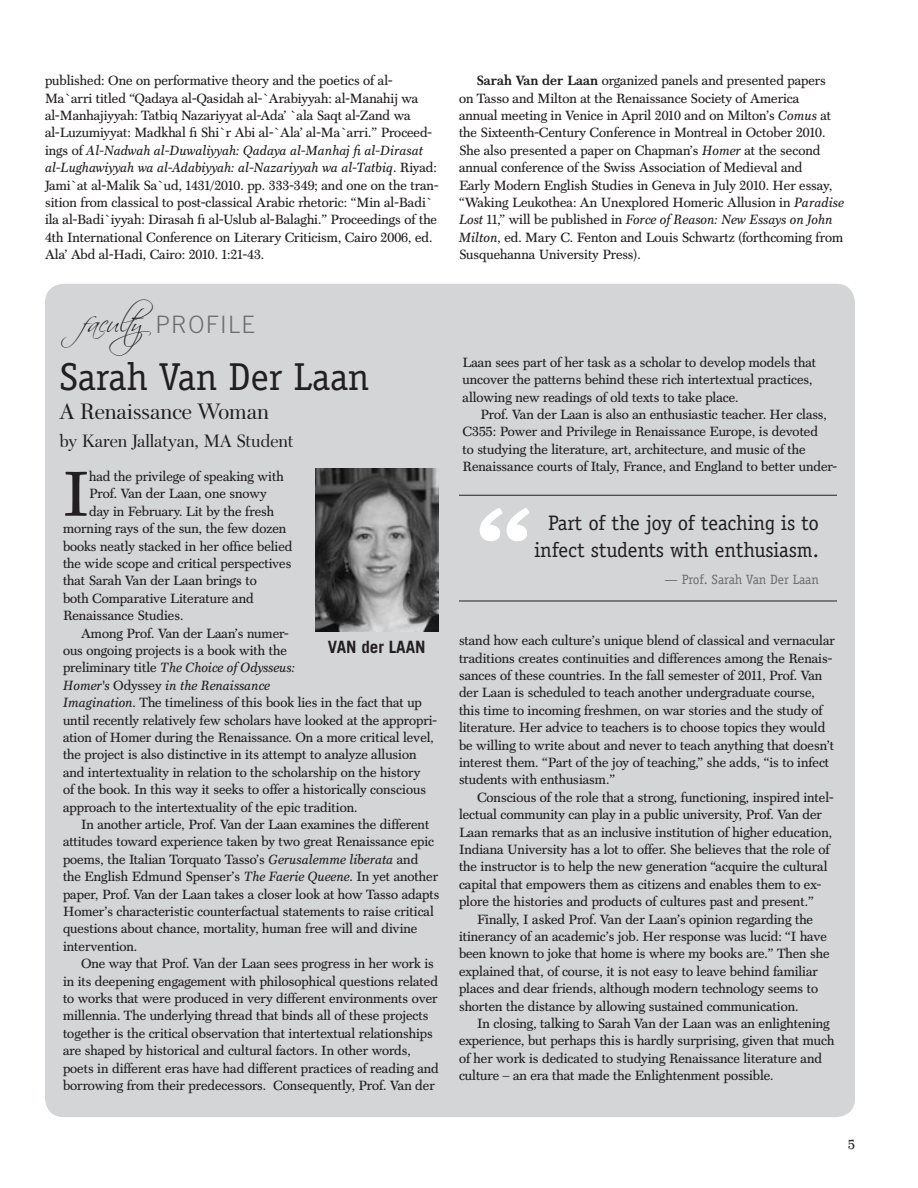
<style>
.page{position:relative;width:918px;height:1188px;background:#fff}
.page>*{position:absolute;margin:0;border:0;box-sizing:border-box;transform-origin:0 0}
.quote{font:700 135px "Scotch FB Text";color:#fff}
._1st_indent{font:63.75px "Scotch FB Text";color:#231f20}
.head_24_officina{font:39px "Officina Serif";letter-spacing:-.005em;color:#231f20}
.kicker{font:27px "Scriptina";color:#231f20}
.kicker-2{font:300 24px "Trade Gothic";letter-spacing:.05em;color:#6c6d70}
.head_24_officina-2{font:22.5px "Scotch FB Display";letter-spacing:-.005em;color:#231f20}
.pull_quote{font:21px/27px "Officina Serif";letter-spacing:-.005em;color:#231f20;text-align:right}
.head_24_officina-3{font:18px "Scotch FB Display";letter-spacing:-.005em;color:#231f20}
.t1{font:700 16.95px "Trade Gothic";color:#231f20}
.Body_text{font:13.5px/17.4px "Scotch FB Text";color:#231f20}
._1st_indent-2{font:13.5px/17.4px "Scotch FB Text";color:#231f20}
.pull_quote-2{font:13.5px "Officina Serif";letter-spacing:-.005em;color:#6c6d70}
.s1{font-style:italic}
.s2{font-weight:700}
</style>
<div class="page">
<div style="left:46px;top:284px;width:808px;height:832px;background:#d4d5d7;border-radius:18px"></div>
<img style="left:315px;top:469px;width:124px;height:162px">
<hr style="left:459px;top:495px;width:378px;height:1px;background:#231f20">
<hr style="left:459px;top:601px;width:378px;height:1px;background:#231f20">
<p class="Body_text" style="left:45px;top:72px;width:395px">published: One on performative theory and the poetics of al-Ma`arri titled “Qadaya al-Qasidah al-`Arabiyyah: al-Manahij wa al-Manhajiyyah: Tatbiq Nazariyyat al-Ada’ `ala Saqt al-Zand wa al-Luzumiyyat: Madkhal fi Shi`r Abi al-`Ala’ al-Ma`arri.” Proceed&shy;ings of <span class="s1">Al-Nadwah al-Duwaliyyah: Qadaya al-Manhaj fi al-Dirasat al-Lughawiyyah wa al-Adabiyyah: al-Nazariyyah wa al-Tatbiq</span>. Riyad:<br>Jami`at al-Malik Sa`ud, 1431/2010. pp. 333-349; and one on the tran&shy;sition from classical to post-classical Arabic rhetoric: “Min al-Badi` ila al-Badi`iyyah: Dirasah fi al-Uslub al-Balaghi.” Proceedings of the 4th International Conference on Literary Criticism, Cairo 2006, ed.<br>Ala’ Abd al-Hadi, Cairo: 2010. 1:21-43.</p>
<p class="_1st_indent-2" style="left:459px;top:72px;width:386px;text-indent:18px"><span class="s2">Sarah Van der Laan</span> organized panels and presented papers<br>on Tasso and Milton at the Renaissance Society of America<br>annual meeting in Venice in April 2010 and on Milton’s <span class="s1">Comus</span> at the Sixteenth-Century Conference in Montreal in October 2010.<br>She also presented a paper on Chapman’s <span class="s1">Homer</span> at the second annual conference of the Swiss Association of Medieval and<br>Early Modern English Studies in Geneva in July 2010. Her essay, “Waking Leukothea: An Unexplored Homeric Allusion in <span class="s1">Paradise Lost</span> 11,” will be published in <span class="s1">Force of Reason: New Essays on John Milton</span>, ed. Mary C. Fenton and Louis Schwartz (forthcoming from Susquehanna University Press).</p>
<p class="kicker" style="left:81px;top:307px;width:93px">fa c u lty</p>
<p class="kicker-2" style="left:155px;top:311px;width:101px">PROFILE</p>
<p class="head_24_officina" style="left:59px;top:354px;width:312px">Sarah Van Der Laan</p>
<p class="head_24_officina-2" style="left:59px;top:398px;width:211px">A Renaissance Woman</p>
<p class="head_24_officina-3" style="left:59px;top:430px;width:236px">by Karen Jallatyan, MA Student</p>
<p class="_1st_indent" style="left:63px;top:456px;width:28px">I</p>
<p class="_1st_indent-2" style="left:89px;top:468px;width:196px">had the privilege of speaking with</p>
<p class="_1st_indent-2" style="left:89px;top:485px;width:179px">Prof. Van der Laan, one snowy</p>
<p class="_1st_indent-2" style="left:89px;top:502px;width:186px">day in February. Lit by the fresh</p>
<p class="_1st_indent-2" style="left:63px;top:520px;width:225px">morning rays of the sun, the few dozen</p>
<p class="_1st_indent-2" style="left:63px;top:537px;width:231px">books neatly stacked in her office belied</p>
<p class="_1st_indent-2" style="left:63px;top:555px;width:230px">the wide scope and critical perspectives</p>
<p class="_1st_indent-2" style="left:63px;top:572px;width:195px">that Sarah Van der Laan brings to</p>
<p class="_1st_indent-2" style="left:63px;top:589px;width:192px">both Comparative Literature and</p>
<p class="_1st_indent-2" style="left:63px;top:607px;width:122px">Renaissance Studies.</p>
<p class="Body_text" style="left:63px;top:624px;width:376px;text-indent:18px">Among Prof. Van der Laan’s numer-<br>ous ongoing projects is a book with the<br>preliminary title <span class="s1">The Choice of Odysseus:<br>Homer’s</span> Odyssey <span class="s1">in the Renaissance<br>Imagination</span>. The timeliness of this book lies in the fact that up until recently relatively few scholars have looked at the appropri&shy;ation of Homer during the Renaissance. On a more critical level, the project is also distinctive in its attempt to analyze allusion and intertextuality in relation to the scholarship on the history<br>of the book. In this way it seeks to offer a historically conscious approach to the intertextuality of the epic tradition.</p>
<p class="Body_text" style="left:63px;top:816px;width:378px;text-indent:18px">In another article, Prof. Van der Laan examines the different attitudes toward experience taken by two great Renaissance epic poems, the Italian Torquato Tasso’s <span class="s1">Gerusalemme liberata</span> and the English Edmund Spenser’s <span class="s1">The Faerie Queene</span>. In yet another paper, Prof. Van der Laan takes a closer look at how Tasso adapts Homer’s characteristic counterfactual statements to raise critical questions about chance, mortality, human free will and divine intervention.</p>
<p class="Body_text" style="left:63px;top:955px;width:377px;text-indent:18px">One way that Prof. Van der Laan sees progress in her work is in its deepening engagement with philosophical questions related to works that were produced in very different environments over millennia. The underlying thread that binds all of these projects together is the critical observation that intertextual relationships are shaped by historical and cultural factors. In other words, poets in different eras have had different practices of reading and borrowing from their predecessors. Consequently, Prof. Van der</p>
<p class="t1" style="left:328px;top:637px;width:99px">VAN der LAAN</p>
<p class="Body_text" style="left:463px;top:354px;width:355px">Laan sees part of her task as a scholar to develop models that uncover the patterns behind these rich intertextual practices, allowing new readings of old texts to take place.</p>
<p class="Body_text" style="left:463px;top:406px;width:376px;text-indent:18px">Prof. Van der Laan is also an enthusiastic teacher. Her class, C355: Power and Privilege in Renaissance Europe, is devoted<br>to studying the literature, art, architecture, and music of the Renaissance courts of Italy, France, and England to better under-</p>
<p class="quote" style="left:476px;top:478px;width:60px">“</p>
<p class="pull_quote" style="left:534px;top:510px;width:286px">Part of the joy of teaching is to infect students with enthusiasm.</p>
<p class="pull_quote-2" style="left:664px;top:572px;width:156px">— Prof. Sarah Van Der Laan</p>
<p class="Body_text" style="left:459px;top:632px;width:377px">stand how each culture’s unique blend of classical and vernacular traditions creates continuities and differences among the Renais&shy;sances of these countries. In the fall semester of 2011, Prof. Van der Laan is scheduled to teach another undergraduate course, this time to incoming freshmen, on war stories and the study of literature. Her advice to teachers is to choose topics they would be willing to write about and never to teach anything that doesn’t interest them. “Part of the joy of teaching,” she adds, “is to infect students with enthusiasm.”</p>
<p class="Body_text" style="left:459px;top:789px;width:376px;text-indent:18px">Conscious of the role that a strong, functioning, inspired intel&shy;lectual community can play in a public university, Prof. Van der Laan remarks that as an inclusive institution of higher education, Indiana University has a lot to offer. She believes that the role of the instructor is to help the new generation “acquire the cultural capital that empowers them as citizens and enables them to ex&shy;plore the histories and products of cultures past and present.”</p>
<p class="Body_text" style="left:459px;top:910px;width:372px;text-indent:18px">Finally, I asked Prof. Van der Laan’s opinion regarding the itinerancy of an academic’s job. Her response was lucid: “I have been known to joke that home is where my books are.” Then she explained that, of course, it is not easy to leave behind familiar places and dear friends, although modern technology seems to shorten the distance by allowing sustained communication.</p>
<p class="Body_text" style="left:459px;top:1015px;width:377px;text-indent:18px">In closing, talking to Sarah Van der Laan was an enlightening experience, but perhaps this is hardly surprising, given that much of her work is dedicated to studying Renaissance literature and culture – an era that made the Enlightenment possible.</p>
<p class="_1st_indent-2" style="left:848px;top:1135px;width:8px">5</p>
</div>
